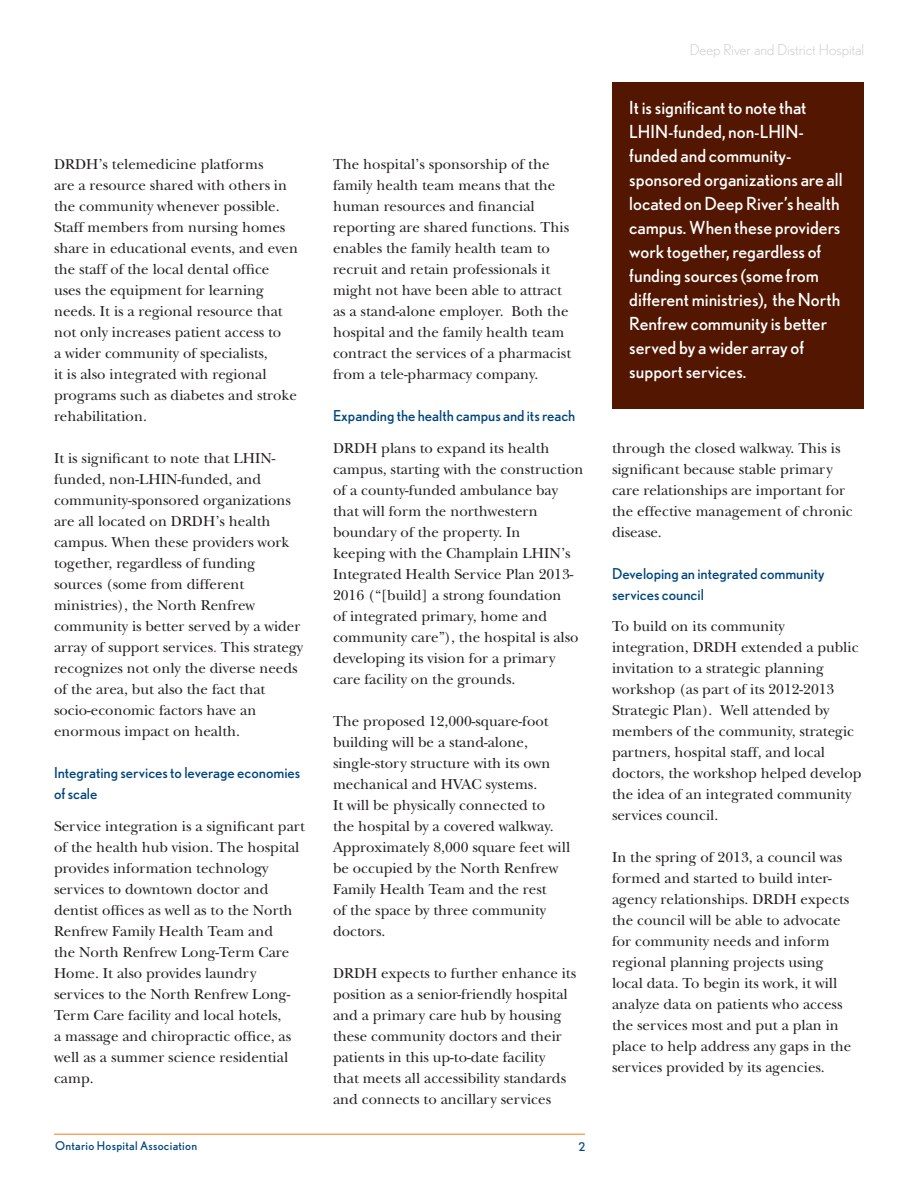
<style>
.page{position:relative;width:918px;height:1188px;background:#fff}
.page>*{position:absolute;margin:0;border:0;box-sizing:border-box;transform-origin:0 0}
.call-out_boxes_copy{font:18px/24px "Nobel";color:#fff}
.body_copy{font:15px/21px "New Baskerville";color:#231f20}
.subtitling{font:15px/21px "Nobel";color:#00467e}
.hospital_name{font:300 15px "Nobel";color:#c7c8ca}
.t1{font:12px "Nobel";letter-spacing:.025em;color:#00467e}
.s1{color:#ed028c}
</style>
<div class="page">
<hr style="left:54px;top:1134px;width:531px;height:1px;background:#f47b21">
<div style="left:612px;top:82px;width:252px;height:326px;background:#531600"></div>
<p class="body_copy" style="left:54px;top:154px;width:246px">DRDH’s telemedicine platforms<br>are a resource shared with others in the community whenever possible.<br>Staff members from nursing homes share in educational events, and even the staff of the local dental office uses the equipment for learning needs. It is a regional resource that not only increases patient access to<br>a wider community of specialists,<br>it is also integrated with regional programs such as diabetes and stroke rehabilitation.</p>
<p class="body_copy" style="left:54px;top:448px;width:251px">It is significant to note that LHIN&shy;funded, non-LHIN-funded, and community-sponsored organizations are all located on DRDH’s health campus. When these providers work together, regardless of funding sources (some from different ministries), the North Renfrew community is better served by a wider array of support services<span class="s1">.</span> This strategy recognizes not only the diverse needs of the area, but also the fact that</p>
<p class="body_copy" style="left:54px;top:700px;width:204px">socio-economic factors have an enormous impact on health.</p>
<p class="subtitling" style="left:54px;top:762px;width:248px">Integrating services to leverage economies of scale</p>
<p class="body_copy" style="left:54px;top:815px;width:252px">Service integration is a significant part of the health hub vision. The hospital provides information technology services to downtown doctor and dentist offices as well as to the North Renfrew Family Health Team and<br>the North Renfrew Long-Term Care Home. It also provides laundry services to the North Renfrew Long-Term Care facility and local hotels,<br>a massage and chiropractic office, as well as a summer science residential camp.</p>
<p class="body_copy" style="left:333px;top:154px;width:240px">The hospital’s sponsorship of the family health team means that the human resources and financial reporting are shared functions. This enables the family health team to recruit and retain professionals it might not have been able to attract as a stand-alone employer. Both the hospital and the family health team contract the services of a pharmacist from a tele-pharmacy company.</p>
<p class="subtitling" style="left:333px;top:405px;width:244px">Expanding the health campus and its reach</p>
<p class="body_copy" style="left:333px;top:437px;width:252px">DRDH plans to expand its health campus, starting with the construction of a county-funded ambulance bay that will form the northwestern boundary of the property. In<br>keeping with the Champlain LHIN’s Integrated Health Service Plan 2013- 2016 (“[build] a strong foundation<br>of integrated primary, home and community care”), the hospital is also developing its vision for a primary care facility on the grounds.</p>
<p class="body_copy" style="left:333px;top:710px;width:239px">The proposed 12,000-square-foot building will be a stand-alone, single-story structure with its own mechanical and HVAC systems.<br>It will be physically connected to<br>the hospital by a covered walkway.<br>Approximately 8,000 square feet will be occupied by the North Renfrew<br>Family Health Team and the rest<br>of the space by three community doctors.</p>
<p class="body_copy" style="left:333px;top:962px;width:245px">DRDH expects to further enhance its position as a senior-friendly hospital and a primary care hub by housing these community doctors and their patients in this up-to-date facility<br>that meets all accessibility standards and connects to ancillary services</p>
<p class="t1" style="left:55px;top:1139px;width:144px">Ontario Hospital Association</p>
<p class="t1" style="left:578px;top:1140px;width:8px">2</p>
<p class="hospital_name" style="left:690px;top:41px;width:176px">Deep River and District Hospital</p>
<p class="call-out_boxes_copy" style="left:629px;top:95px;width:215px">It is significant to note that<br>LHIN-funded, non-LHIN&shy;funded and community&shy;sponsored organizations are all located on Deep River’s health campus. When these providers work together, regardless of funding sources (some from different ministries), the North<br>Renfrew community is better served by a wider array of support services.</p>
<p class="body_copy" style="left:612px;top:437px;width:242px">through the closed walkway. This is significant because stable primary care relationships are important for the effective management of chronic disease.</p>
<p class="subtitling" style="left:612px;top:563px;width:214px">Developing an integrated community services council</p>
<p class="body_copy" style="left:612px;top:616px;width:251px">To build on its community integration, DRDH extended a public invitation to a strategic planning workshop (as part of its 2012-2013<br>Strategic Plan). Well attended by members of the community, strategic partners, hospital staff, and local doctors, the workshop helped develop the idea of an integrated community services council.</p>
<p class="body_copy" style="left:612px;top:847px;width:241px">In the spring of 2013, a council was formed and started to build inter&shy;agency relationships. DRDH expects the council will be able to advocate for community needs and inform regional planning projects using local data. To begin its work, it will analyze data on patients who access the services most and put a plan in place to help address any gaps in the services provided by its agencies.</p>
</div>
